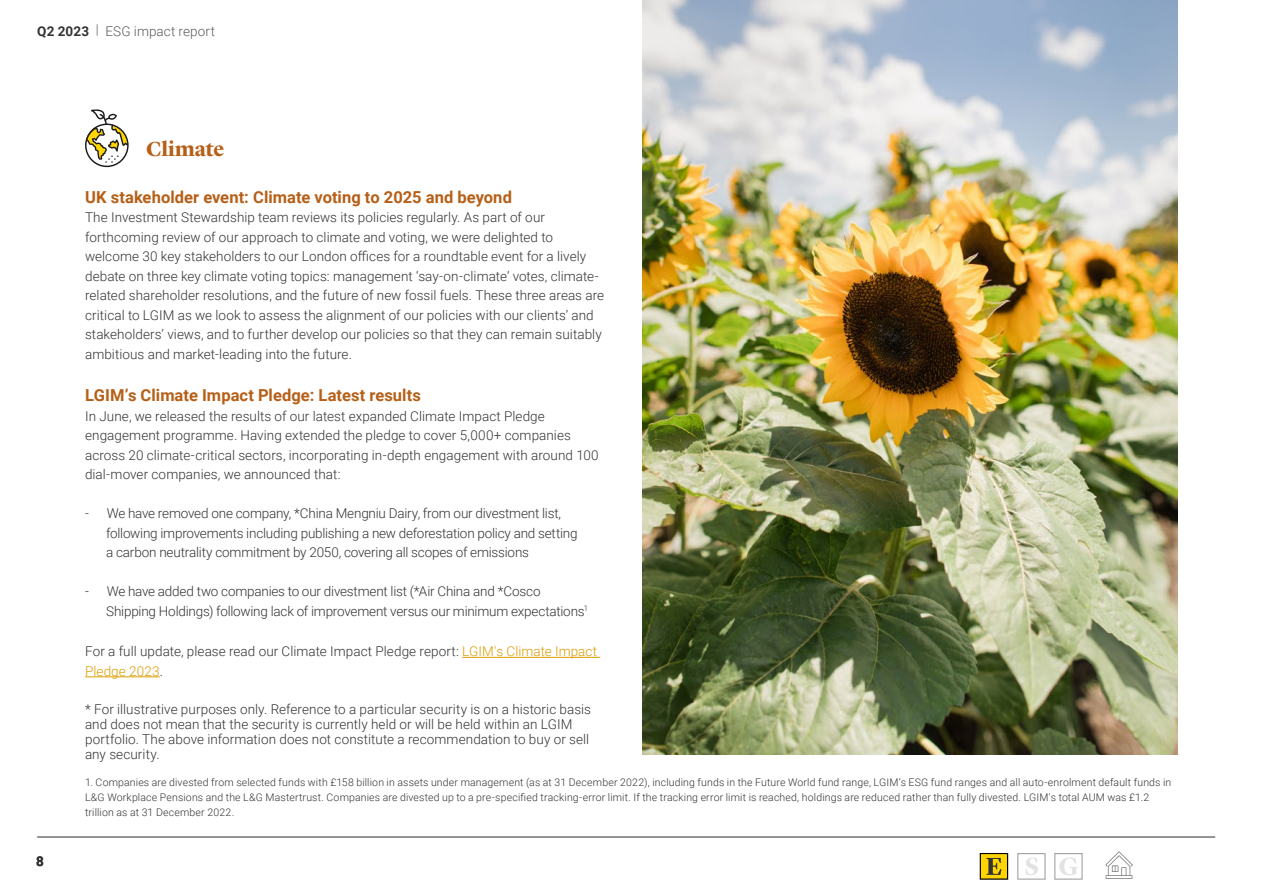
<style>
.page{position:relative;width:1263px;height:893px;background:#fff}
.page>*{position:absolute;margin:0;border:0;box-sizing:border-box;transform-origin:0 0}
.t1{font:700 21px "Lyon Display";color:#b65f17}
.t2{font:700 16.5px "Roboto";letter-spacing:.005em;color:#b65f17}
.t3{font:300 13.5px/19.5px "Roboto";letter-spacing:.005em;color:#333}
.t4{font:300 13.5px/19.5px "Roboto";letter-spacing:-.015em;color:#333}
.t5{font:300 13.5px "Roboto";letter-spacing:.01em;color:#5c5c5c}
.t6{font:700 13.5px "Roboto";color:#333}
.t7{font:300 10.5px/15px "Roboto";letter-spacing:.015em;color:#333}
.s1{font-weight:700;color:#333}
.s2{color:#dd9c00}
</style>
<div class="page">
<hr style="left:37px;top:837px;width:1178px;height:1px;background:#737373">
<hr style="left:1106px;top:875px;width:26px;height:4px;background:#999">
<hr style="left:1106px;top:876px;width:26px;height:2px;background:#737373">
<svg style="left:1105px;top:851px;width:28px;height:25px"></svg>
<div style="left:1017px;top:853px;width:28px;height:27px;border:1px solid #a3a3a3"></div>
<svg style="left:1025px;top:857px;width:13px;height:18px"></svg>
<div style="left:1054px;top:853px;width:29px;height:27px;border:1px solid #a3a3a3"></div>
<svg style="left:1059px;top:857px;width:19px;height:18px"></svg>
<div style="left:980px;top:853px;width:28px;height:27px;background:#ffd500;border:1px solid #000"></div>
<svg style="left:986px;top:858px;width:15px;height:17px"></svg>
<hr style="left:462px;top:657px;width:138px;height:1px;background:#dd9c00">
<hr style="left:85px;top:676px;width:75px;height:1px;background:#dd9c00">
<img style="left:642px;top:0;width:536px;height:755px">
<svg style="left:85px;top:109px;width:44px;height:58px"></svg>
<p class="t5" style="left:37px;top:21px;width:179px"><span class="s1">Q2 2023</span> | ESG impact report</p>
<h1 class="t1" style="left:146px;top:133px;width:80px">Climate</h1>
<p class="t2" style="left:85px;top:185px;width:428px">UK stakeholder event: Climate voting to 2025 and beyond</p>
<p class="t3" style="left:85px;top:207px;width:521px">The Investment Stewardship team reviews its policies regularly. As part of our forthcoming review of our approach to climate and voting, we were delighted to welcome 30 key stakeholders to our London offices for a roundtable event for a lively debate on three key climate voting topics: management ‘say-on-climate’ votes, climate&shy;related shareholder resolutions, and the future of new fossil fuels. These three areas are critical to LGIM as we look to assess the alignment of our policies with our clients’ and stakeholders’ views, and to further develop our policies so that they can remain suitably ambitious and market-leading into the future.</p>
<p class="t2" style="left:85px;top:384px;width:337px">LGIM’s Climate Impact Pledge: Latest results</p>
<p class="t3" style="left:85px;top:405px;width:515px">In June, we released the results of our latest expanded Climate Impact Pledge engagement programme. Having extended the pledge to cover 5,000+ companies across 20 climate-critical sectors, incorporating in-depth engagement with around 100 dial-mover companies, we announced that:</p>
<p class="t4" style="left:106px;top:503px;width:473px;text-indent:-21px">- We have removed one company, *China Mengniu Dairy, from our divestment list, following improvements including publishing a new deforestation policy and setting a carbon neutrality commitment by 2050, covering all scopes of emissions</p>
<p class="t4" style="left:106px;top:581px;width:483px;text-indent:-21px">- We have added two companies to our divestment list (*Air China and *Cosco<br>Shipping Holdings) following lack of improvement versus our minimum expectations<sup>1</sup></p>
<p class="t3" style="left:85px;top:641px;width:513px">For a full update, please read our Climate Impact Pledge report: <span class="s2">LGIM's Climate Impact<br>Pledge 2023</span>.</p>
<p class="t3" style="left:85px;top:701px;width:507px;line-height:15px">* For illustrative purposes only. Reference to a particular security is on a historic basis and does not mean that the security is currently held or will be held within an LGIM portfolio. The above information does not constitute a recommendation to buy or sell any security.</p>
<p class="t6" style="left:36px;top:852px;width:9px">8</p>
<p class="t7" style="left:85px;top:775px;width:1088px">1. Companies are divested from selected funds with £158 billion in assets under management (as at 31 December 2022), including funds in the Future World fund range, LGIM’s ESG fund ranges and all auto-enrolment default funds in<br>L&amp;G Workplace Pensions and the L&amp;G Mastertrust. Companies are divested up to a pre-specified tracking-error limit. If the tracking error limit is reached, holdings are reduced rather than fully divested. LGIM's total AUM was £1.2 trillion as at 31 December 2022.</p>
</div>
